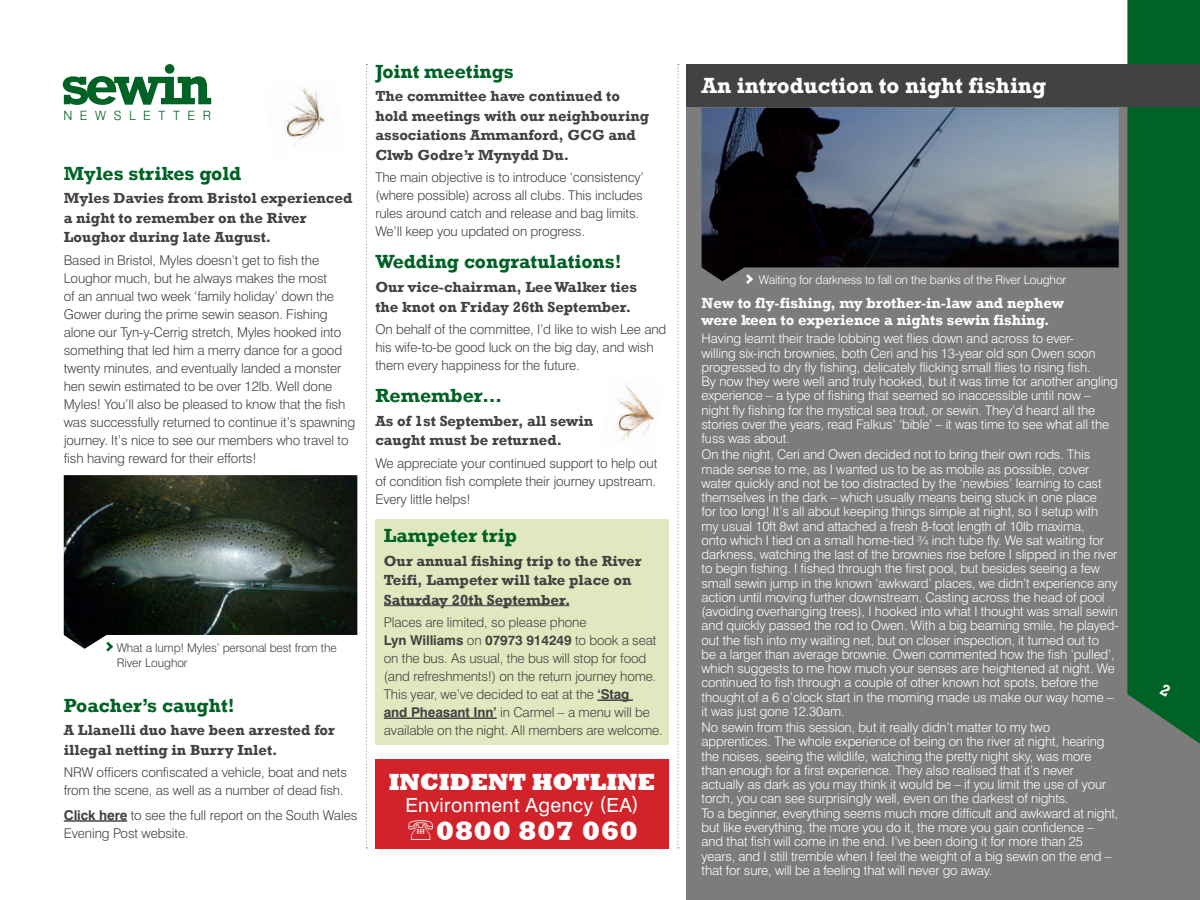
<style>
.page{position:relative;width:1200px;height:900px;background:#fff}
.page>*{position:absolute;margin:0;border:0;box-sizing:border-box;transform-origin:0 0}
.t1{font:700 58.2px "Rockwell";color:#006225}
.t2{font:800 27px "Rockwell";letter-spacing:.01em;color:#fff}
.t3{font:800 24px "Rockwell";letter-spacing:-.01em;color:#fff}
.t4{font:700 22.5px "Rockwell";color:#fff}
.t5{font:700 19.5px "Rockwell";color:#006225}
.t6{font:19.5px "Swiss 721 BT";letter-spacing:.02em;color:#fff}
.t7{font:700 15px/19.5px "Rockwell";color:#424242}
.t8{font:700 15px/16.5px "Rockwell";color:#fff}
.t9{font:300 13.5px/18px "Swiss 721 BT";letter-spacing:-.01em;color:#424242}
.t10{font:300 13.35px/14.2px "Swiss 721 BT";letter-spacing:-.01em;color:#fff}
.t11{font:300 12.75px "Swiss 721 BT";letter-spacing:.59em;color:#006225}
.t12{font:300 12px "Swiss 721 BT";letter-spacing:-.01em;color:#fff}
.t13{font:300 12px/15px "Swiss 721 BT";letter-spacing:-.01em;color:#424242}
.s1{font-weight:700}
</style>
<div class="page">
<div style="left:375px;top:519px;width:294px;height:225px;background:#e0e8bf"></div>
<hr style="left:384px;top:605px;width:185px;height:1px;background:#424242">
<hr style="left:597px;top:699px;width:36px;height:2px;background:#424242">
<hr style="left:384px;top:717px;width:113px;height:2px;background:#424242">
<div style="left:687px;top:64px;width:513px;height:836px;background:#7c7c7c"></div>
<div style="left:1127px;top:0;width:73px;height:744px;background:#006225"></div>
<hr style="left:64px;top:820px;width:63px;height:2px;background:#424242">
<svg style="left:677px;top:64px;width:2px;height:784px"></svg>
<svg style="left:366px;top:64px;width:1px;height:784px"></svg>
<img style="left:64px;top:475px;width:293px;height:174px">
<svg style="left:106px;top:642px;width:7px;height:10px"></svg>
<div style="left:687px;top:64px;width:513px;height:43px;background:#424242"></div>
<img style="left:702px;top:108px;width:417px;height:173px">
<div style="left:375px;top:760px;width:294px;height:89px;background:#d2232a"></div>
<img style="left:284px;top:86px;width:41px;height:59px">
<img style="left:613px;top:383px;width:42px;height:58px">
<svg style="left:1159px;top:683px;width:12px;height:14px"></svg>
<h1 class="t1" style="left:60px;top:49px;width:153px">se win</h1>
<p class="t11" style="left:63px;top:107px;width:149px">NEWSLETTER</p>
<h3 class="t5" style="left:64px;top:161px;width:179px">Myles strikes gold</h3>
<p class="t7" style="left:64px;top:189px;width:290px">Myles Davies from Bristol experienced a night to remember on the River<br>Loughor during late August.</p>
<p class="t9" style="left:64px;top:251px;width:293px">Based in Bristol, Myles doesn’t get to fish the Loughor much, but he always makes the most<br>of an annual two week ‘family holiday’ down the Gower during the prime sewin season. Fishing alone our Tyn-y-Cerrig stretch, Myles hooked into something that led him a merry dance for a good twenty minutes, and eventually landed a monster hen sewin estimated to be over 12lb. Well done Myles! You’ll also be pleased to know that the fish was successfully returned to continue it’s spawning journey. It’s nice to see our members who travel to fish having reward for their efforts!</p>
<p class="t13" style="left:117px;top:640px;width:222px">What a lump! Myles’ personal best from the<br>River Loughor</p>
<h3 class="t5" style="left:64px;top:693px;width:172px">Poacher’s caught!</h3>
<p class="t7" style="left:64px;top:721px;width:273px">A Llanelli duo have been arrested for illegal netting in Burry Inlet.</p>
<p class="t9" style="left:64px;top:763px;width:285px">NRW officers confiscated a vehicle, boat and nets from the scene, as well as a number of dead fish.</p>
<p class="t9" style="left:64px;top:806px;width:295px"><span class="s1">Click here</span> to see the full report on the South Wales<br>Evening Post website.</p>
<h3 class="t5" style="left:375px;top:59px;width:140px">Joint meetings</h3>
<p class="t7" style="left:375px;top:87px;width:275px">The committee have continued to hold meetings with our neighbouring associations Ammanford, GCG and<br>Clwb Godre’r Mynydd Du.</p>
<p class="t9" style="left:375px;top:168px;width:270px">The main objective is to introduce ‘consistency’ (where possible) across all clubs. This includes rules around catch and release and bag limits.<br>We’ll keep you updated on progress.</p>
<h3 class="t5" style="left:375px;top:250px;width:248px">Wedding congratulations!</h3>
<p class="t7" style="left:375px;top:277px;width:263px">Our vice-chairman, Lee Walker ties the knot on Friday 26th September.</p>
<p class="t9" style="left:375px;top:320px;width:293px">On behalf of the committee, I’d like to wish Lee and his wife-to-be good luck on the big day, and wish them every happiness for the future.</p>
<h3 class="t5" style="left:375px;top:384px;width:128px">Remember…</h3>
<p class="t7" style="left:375px;top:411px;width:219px">As of 1st September, all sewin caught must be returned.</p>
<p class="t9" style="left:375px;top:454px;width:284px;text-align:justify">We appreciate your continued support to help out of condition fish complete their journey upstream.<br>Every little helps!</p>
<h3 class="t5" style="left:384px;top:523px;width:135px">Lampeter trip</h3>
<p class="t7" style="left:384px;top:551px;width:259px">Our annual fishing trip to the River<br>Teifi, Lampeter will take place on<br>Saturday 20th September.</p>
<p class="t9" style="left:384px;top:613px;width:280px">Places are limited, so please phone<br><span class="s1">Lyn Williams</span> on <span class="s1">07973 914249</span> to book a seat on the bus. As usual, the bus will stop for food (and refreshments!) on the return journey home.<br>This year, we’ve decided to eat at the <span class="s1">‘Stag<br>and Pheasant Inn’</span> in Carmel – a menu will be available on the night. All members are welcome.</p>
<h3 class="t3" style="left:389px;top:768px;width:268px">INCIDENT HOTLINE</h3>
<h3 class="t6" style="left:405px;top:793px;width:235px">Environment Agency (EA)</h3>
<h2 class="t2" style="left:436px;top:816px;width:204px">0800 807 060</h2>
<h3 class="t4" style="left:702px;top:72px;width:346px">An introduction to night fishing</h3>
<p class="t12" style="left:759px;top:272px;width:309px">Waiting for darkness to fall on the banks of the River Loughor</p>
<p class="t8" style="left:702px;top:295px;width:364px">New to fly-fishing, my brother-in-law and nephew were keen to experience a nights sewin fishing.</p>
<p class="t10" style="left:702px;top:331px;width:418px">Having learnt their trade lobbing wet flies down and across to ever-<br>willing six-inch brownies, both Ceri and his 13-year old son Owen soon progressed to dry fly fishing, delicately flicking small flies to rising fish.<br>By now they were well and truly hooked, but it was time for another angling experience – a type of fishing that seemed so inaccessible until now – night fly fishing for the mystical sea trout, or sewin. They’d heard all the stories over the years, read Falkus’ ‘bible’ – it was time to see what all the fuss was about.</p>
<p class="t10" style="left:702px;top:447px;width:419px">On the night, Ceri and Owen decided not to bring their own rods. This made sense to me, as I wanted us to be as mobile as possible, cover water quickly and not be too distracted by the ‘newbies’ learning to cast themselves in the dark – which usually means being stuck in one place<br>for too long! It’s all about keeping things simple at night, so I setup with my usual 10ft 8wt and attached a fresh 8-foot length of 10lb maxima,<br>onto which I tied on a small home-tied ¾ inch tube fly. We sat waiting for darkness, watching the last of the brownies rise before I slipped in the river to begin fishing. I fished through the first pool, but besides seeing a few small sewin jump in the known ‘awkward’ places, we didn’t experience any action until moving further downstream. Casting across the head of pool (avoiding overhanging trees), I hooked into what I thought was small sewin and quickly passed the rod to Owen. With a big beaming smile, he played&shy;out the fish into my waiting net, but on closer inspection, it turned out to<br>be a larger than average brownie. Owen commented how the fish ‘pulled’, which suggests to me how much your senses are heightened at night. We continued to fish through a couple of other known hot spots, before the thought of a 6 o’clock start in the morning made us make our way home – it was just gone 12.30am.</p>
<p class="t10" style="left:702px;top:720px;width:418px">No sewin from this session, but it really didn’t matter to my two apprentices. The whole experience of being on the river at night, hearing the noises, seeing the wildlife, watching the pretty night sky, was more than enough for a first experience. They also realised that it’s never actually as dark as you may think it would be – if you limit the use of your torch, you can see surprisingly well, even on the darkest of nights.<br>To a beginner, everything seems much more difficult and awkward at night, but like everything, the more you do it, the more you gain confidence – and that fish will come in the end. I’ve been doing it for more than 25 years, and I still tremble when I feel the weight of a big sewin on the end – that for sure, will be a feeling that will never go away.</p>
</div>
